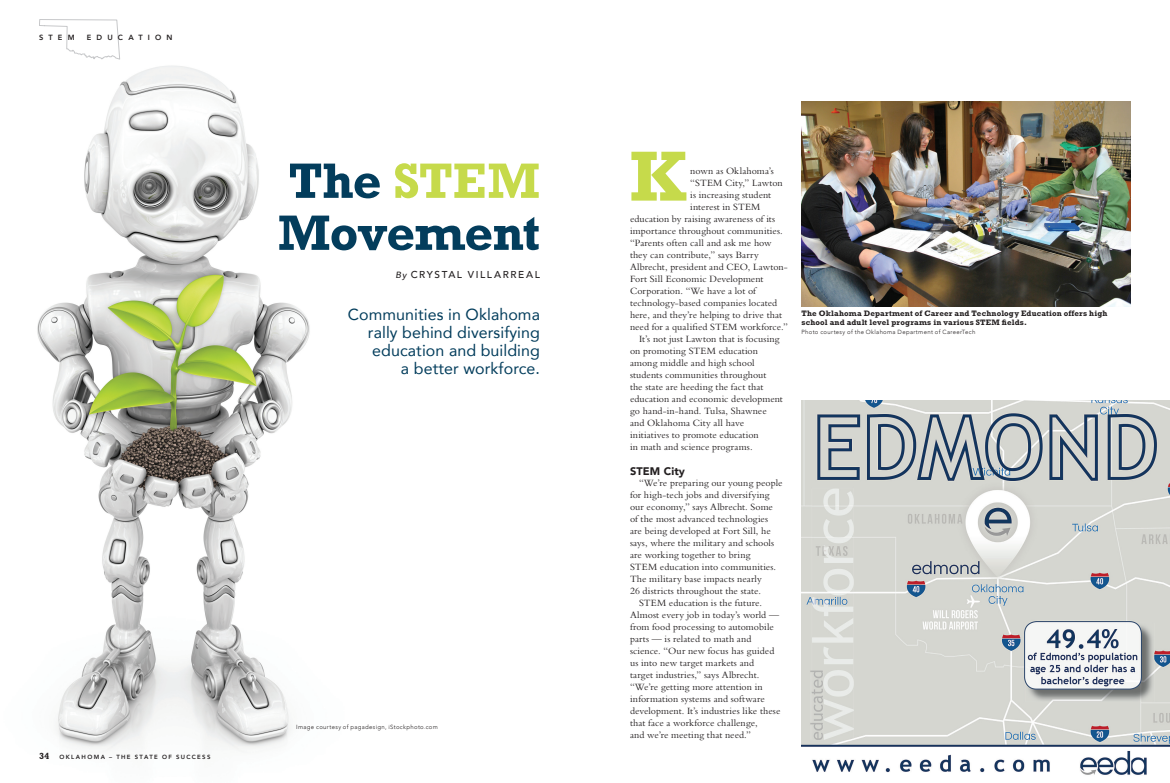
<style>
.page{position:relative;width:1170px;height:783px;background:#fff}
.page>*{position:absolute;margin:0;border:0;box-sizing:border-box;transform-origin:0 0}
.Drop_Cap{font:700 72px "Rockwell";color:#c6da4b}
.Headline{font:700 50.5px "Rockwell";letter-spacing:-.01em;color:#033d5c}
.Headline-2{font:700 50.5px "Rockwell";letter-spacing:-.005em;color:#c6da4b}
.Deck{font:16px/18px "Avenir";letter-spacing:.005em;color:#033d5c;text-align:right}
.Body_Subhead{font:900 11px "Avenir";letter-spacing:.01em;color:#231f20}
.Body_Text{font:10px/12px "Bembo";letter-spacing:.005em;color:#231f20}
.By-line{font:500 10px "Avenir";letter-spacing:.16em;color:#231f20}
.Image_Caption{font:700 8px/9px "Rockwell";letter-spacing:.02em;color:#231f20}
.Section_Header{font:800 7.5px "Avenir";letter-spacing:.685em;color:#231f20}
.Image_Credit{font:300 6px "Avenir";letter-spacing:.055em;color:#231f20}
.Footer_Left_Page{font:800 6px "Avenir";letter-spacing:.225em;color:#231f20}
.s1{font-family:"Rockwell";font-weight:700;font-size:9px}
.s2{color:#033d5c}
.s3{font-style:italic;font-size:9px}
</style>
<div class="page">
<img style="left:37px;top:65px;width:273px;height:685px">
<svg style="left:39px;top:19px;width:81px;height:41px"></svg>
<img style="left:802px;top:401px;width:368px;height:374px">
<img style="left:802px;top:101px;width:329px;height:205px">
<p class="Section_Header" style="left:39px;top:31px;width:37px">STEM</p>
<p class="Section_Header" style="left:87px;top:31px;width:87px">EDUCATION</p>
<p class="Footer_Left_Page" style="left:39px;top:753px;width:173px"><span class="s1">34</span> OKLAHOMA – THE STATE OF SUCCESS</p>
<p class="Headline-2" style="left:288px;top:151px;width:253px"><span class="s2">The</span> STEM</p>
<p class="Drop_Cap" style="left:630px;top:134px;width:58px">K</p>
<p class="Headline" style="left:278px;top:203px;width:264px">Movement</p>
<p class="Body_Text" style="left:690px;top:165px;width:85px">nown as Oklahoma’s</p>
<p class="Body_Text" style="left:690px;top:177px;width:94px">“STEM City,” Lawton</p>
<p class="Body_Text" style="left:690px;top:189px;width:83px">is increasing student</p>
<p class="Body_Text" style="left:690px;top:201px;width:72px">interest in STEM</p>
<p class="Body_Text" style="left:630px;top:213px;width:147px">education by raising awareness of its</p>
<p class="Body_Text" style="left:630px;top:225px;width:154px">importance throughout communities.</p>
<p class="Body_Text" style="left:630px;top:237px;width:143px">“Parents often call and ask me how</p>
<p class="Body_Text" style="left:630px;top:249px;width:130px">they can contribute,” says Barry</p>
<p class="Body_Text" style="left:630px;top:261px;width:159px">Albrecht, president and CEO, Lawton-</p>
<p class="Body_Text" style="left:630px;top:273px;width:135px">Fort Sill Economic Development</p>
<p class="Body_Text" style="left:630px;top:285px;width:127px">Corporation. “We have a lot of</p>
<p class="Body_Text" style="left:630px;top:297px;width:149px">technology-based companies located</p>
<p class="Body_Text" style="left:630px;top:309px;width:154px">here, and they’re helping to drive that</p>
<p class="Body_Text" style="left:630px;top:321px;width:159px">need for a qualified STEM workforce.”</p>
<p class="Body_Text" style="left:630px;top:333px;width:154px;text-indent:9px">It’s not just Lawton that is focusing on promoting STEM education among middle and high school students communities throughout<br>the state are heeding the fact that education and economic development go hand-in-hand. Tulsa, Shawnee and Oklahoma City all have initiatives to promote education<br>in math and science programs.</p>
<p class="Body_Subhead" style="left:630px;top:462px;width:57px">STEM City</p>
<p class="Body_Text" style="left:630px;top:477px;width:154px;text-indent:9px">“We’re preparing our young people for high-tech jobs and diversifying our economy,” says Albrecht. Some of the most advanced technologies are being developed at Fort Sill, he says, where the military and schools are working together to bring<br>STEM education into communities.<br>The military base impacts nearly<br>26 districts throughout the state.</p>
<p class="Body_Text" style="left:630px;top:597px;width:152px;text-indent:9px">STEM education is the future.<br>Almost every job in today’s world — from food processing to automobile parts — is related to math and science. “Our new focus has guided us into new target markets and<br>target industries,” says Albrecht. “We’re getting more attention in information systems and software development. It’s industries like these that face a workforce challenge,<br>and we’re meeting that need.”</p>
<p class="By-line" style="left:396px;top:266px;width:146px"><span class="s3">By</span> CRYSTAL VILLARREAL</p>
<p class="Deck" style="left:348px;top:305px;width:194px">Communities in Oklahoma rally behind diversifying education and building<br>a better workforce.</p>
<p class="Image_Credit" style="left:296px;top:723px;width:143px">Image courtesy of pagadesign, iStockphoto.com</p>
<p class="Image_Caption" style="left:802px;top:308px;width:307px">The Oklahoma Department of Career and Technology Education offers high school and adult level programs in various STEM fields.</p>
<p class="Image_Credit" style="left:802px;top:328px;width:175px">Photo courtesy of the Oklahoma Department of CareerTech</p>
</div>
